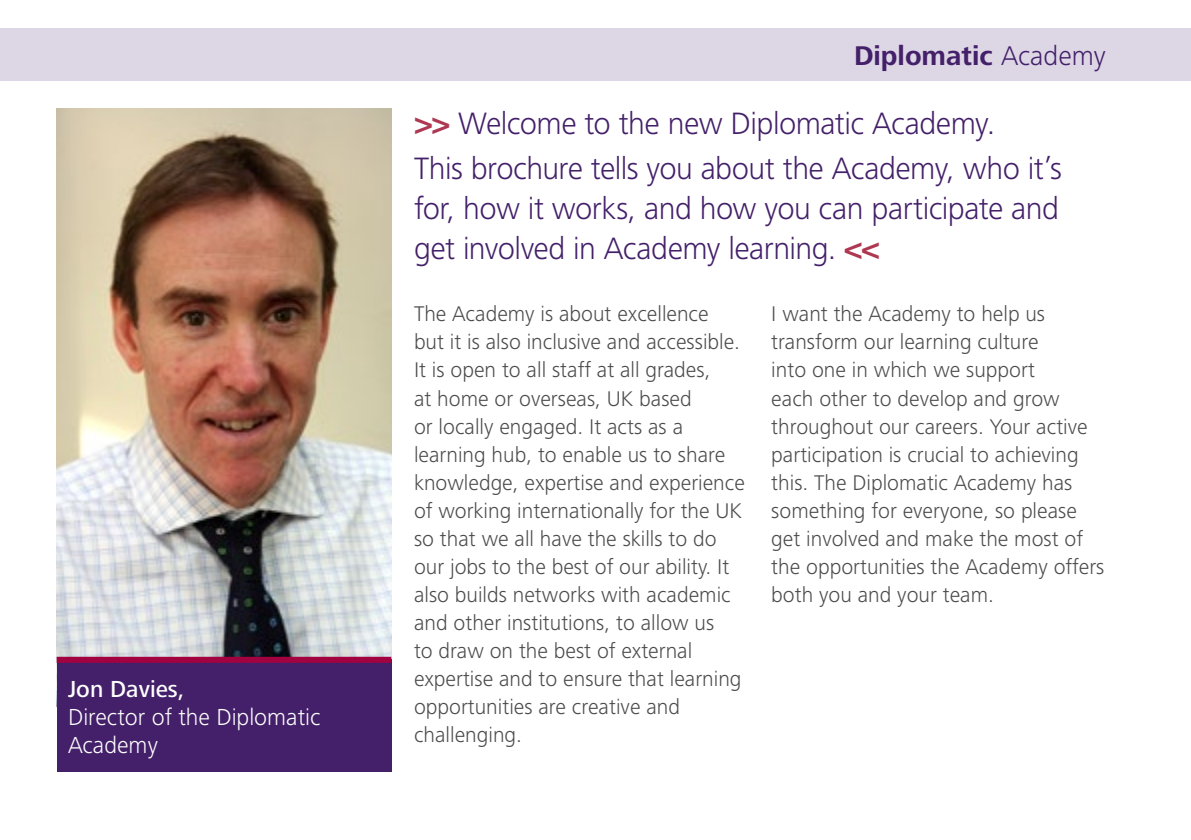
<style>
.page{position:relative;width:1191px;height:840px;background:#fff}
.page>*{position:absolute;margin:0;border:0;box-sizing:border-box;transform-origin:0 0}
.Secondary_heading{font:300 32px/40px "Frutiger Next LT";letter-spacing:-.02em;color:#432069;text-align:justify}
.t1{font:700 28px "Frutiger Next LT";color:#432069}
.Secondary_heading-2{font:300 24px/28px "Frutiger Next LT";color:#fff}
.Body_copy{font:300 22px/28px "Frutiger Next LT";color:#4b4b4d}
.s1{font-weight:500}
.s2{font-weight:300}
.s3{font-weight:700;color:#ae3752}
</style>
<div class="page">
<div style="left:0;top:28px;width:1191px;height:53px;background:#ddd6e5"></div>
<img style="left:57px;top:108px;width:334px;height:548px">
<div style="left:57px;top:659px;width:334px;height:112px;background:#432069"></div>
<hr style="left:0;top:0;width:1px;height:839px;background:#a2023f">
<div style="left:57px;top:656px;width:334px;height:6px;background:#a2023f"></div>
<p class="Secondary_heading-2" style="left:68px;top:675px;width:254px"><span class="s1">Jon Davies,<br></span>Director of the Diplomatic<br>Academy</p>
<p class="t1" style="left:854px;top:40px;width:253px">Diplomatic <span class="s2">Academy</span></p>
<p class="Secondary_heading" style="left:414px;top:103px;width:582px"><span class="s3">&gt;&gt;</span> Welcome to the new Diplomatic Academy.</p>
<p class="Secondary_heading" style="left:414px;top:149px;width:649px">This brochure tells you about the Academy, who it’s for, how it works, and how you can participate and get involved in Academy learning. <span class="s3">&lt;&lt;</span></p>
<p class="Body_copy" style="left:414px;top:300px;width:332px">The Academy is about excellence<br>but it is also inclusive and accessible.<br>It is open to all staff at all grades,<br>at home or overseas, UK based<br>or locally engaged. It acts as a learning hub, to enable us to share knowledge, expertise and experience of working internationally for the UK so that we all have the skills to do our jobs to the best of our ability. It also builds networks with academic and other institutions, to allow us<br>to draw on the best of external expertise and to ensure that learning opportunities are creative and challenging.</p>
<p class="Body_copy" style="left:771px;top:300px;width:335px">I want the Academy to help us transform our learning culture<br>into one in which we support<br>each other to develop and grow throughout our careers. Your active participation is crucial to achieving this. The Diplomatic Academy has something for everyone, so please get involved and make the most of the opportunities the Academy offers both you and your team.</p>
</div>
